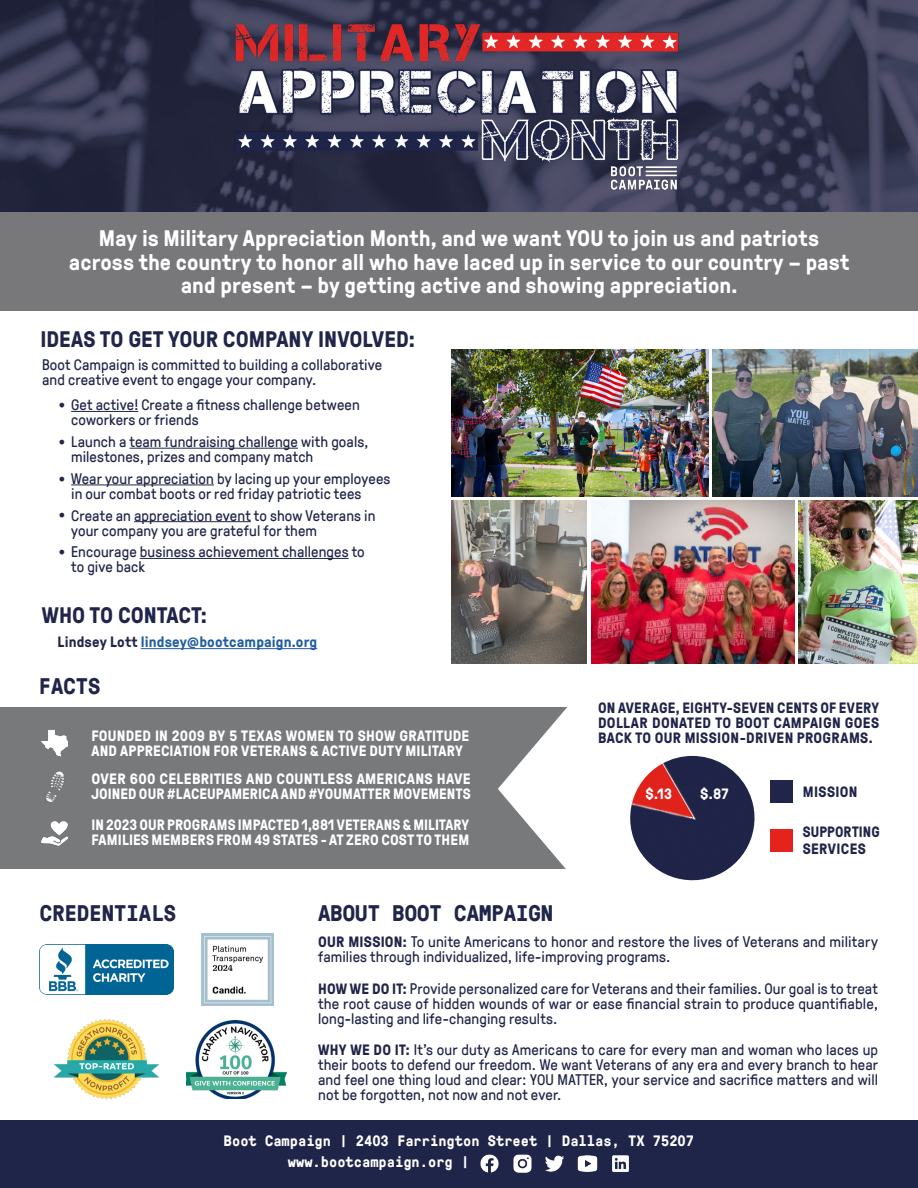
<style>
.page{position:relative;width:918px;height:1188px;background:#fff}
.page>*{position:absolute;margin:0;border:0;box-sizing:border-box;transform-origin:0 0}
.t1{font:700 22.5px/23.2px "GT Pressura";color:#fff;text-align:center}
.t2{font:700 22.5px "GT Pressura";color:#202549}
.t3{font:700 22.5px "GT Pressura Mono";color:#202549}
.t4{font:18px/36px "Minion Pro";color:#202549}
.t5{font:15px/15px "GT Pressura";letter-spacing:.01em;color:#202549}
.t6{font:700 15px/15px "GT Pressura";letter-spacing:.01em;color:#fff}
.t7{font:700 15px/15px "GT Pressura";letter-spacing:.02em;color:#202549;text-align:justify}
.t8{font:700 15px/21px "GT Pressura Mono";color:#fff}
.t9{font:700 15px "GT Pressura";letter-spacing:.01em;color:#215e9e}
.s1{color:#202549}
.s2{font-weight:700}
</style>
<div class="page">
<div style="left:0;top:211px;width:918px;height:100px;background:#78787b"></div>
<div style="left:0;top:708px;width:635px;height:161px;background:#78797b"></div>
<svg style="left:498px;top:707px;width:279px;height:162px;fill:#fff"></svg>
<img style="left:41px;top:730px;width:27px;height:26px">
<img style="left:46px;top:771px;width:19px;height:31px">
<img style="left:41px;top:821px;width:27px;height:25px">
<div style="left:0;top:1121px;width:918px;height:67px;background:#1f2549"></div>
<div style="left:770px;top:781px;width:22px;height:22px;background:#202549"></div>
<div style="left:770px;top:830px;width:22px;height:22px;background:#e3231c"></div>
<img style="left:621px;top:756px;width:142px;height:125px">
<img style="left:54px;top:1019px;width:105px;height:81px">
<img style="left:186px;top:1021px;width:101px;height:77px">
<img style="left:40px;top:944px;width:133px;height:51px">
<img style="left:201px;top:933px;width:73px;height:73px">
<hr style="left:141px;top:648px;width:176px;height:1px;background:#215e9e">
<img style="left:712px;top:349px;width:206px;height:148px">
<img style="left:452px;top:349px;width:257px;height:148px">
<img style="left:799px;top:500px;width:119px;height:163px">
<img style="left:591px;top:500px;width:204px;height:163px">
<img style="left:452px;top:500px;width:135px;height:163px">
<hr style="left:71px;top:411px;width:67px;height:1px;background:#202549">
<hr style="left:129px;top:448px;width:169px;height:1px;background:#202549">
<hr style="left:71px;top:485px;width:143px;height:1px;background:#202549">
<hr style="left:134px;top:521px;width:117px;height:1px;background:#202549">
<hr style="left:140px;top:558px;width:209px;height:1px;background:#202549">
<img style="left:0;top:0;width:918px;height:211px">
<img style="left:207px;top:21px;width:504px;height:174px">
<img style="left:480px;top:1154px;width:19px;height:19px">
<img style="left:612px;top:1155px;width:17px;height:17px">
<img style="left:577px;top:1155px;width:21px;height:17px">
<img style="left:545px;top:1155px;width:19px;height:17px">
<img style="left:513px;top:1154px;width:19px;height:19px">
<h1 class="t1" style="left:69px;top:226px;width:782px">May is Military Appreciation Month, and we want YOU to join us and patriots across the country to honor all who have laced up in service to our country – past and present – by getting active and showing appreciation.</h1>
<h1 class="t2" style="left:40px;top:322px;width:377px">IDEAS TO GET YOUR COMPANY INVOLVED:</h1>
<p class="t5" style="left:42px;top:357px;width:342px">Boot Campaign is committed to building a collaborative and creative event to engage your company.</p>
<p class="t5" style="left:71px;top:397px;width:290px">Get active! Create a fitness challenge between coworkers or friends</p>
<p class="t5" style="left:71px;top:433px;width:299px">Launch a team fundraising challenge with goals, milestones, prizes and company match</p>
<p class="t5" style="left:71px;top:470px;width:321px">Wear your appreciation by lacing up your employees in our combat boots or red friday patriotic tees</p>
<p class="t5" style="left:71px;top:507px;width:306px">Create an appreciation event to show Veterans in your company you are grateful for them</p>
<p class="t5" style="left:71px;top:544px;width:295px">Encourage business achievement challenges to to give back</p>
<p class="t4" style="left:58px;top:385px;width:9px">•</p>
<p class="t4" style="left:58px;top:423px;width:9px">• •</p>
<p class="t4" style="left:58px;top:495px;width:9px">•</p>
<p class="t4" style="left:58px;top:532px;width:9px">•</p>
<h1 class="t2" style="left:42px;top:599px;width:167px">WHO TO CONTACT:</h1>
<p class="t9" style="left:58px;top:631px;width:261px"><span class="s1">Lindsey Lott</span> lindsey@bootcampaign.org</p>
<h1 class="t3" style="left:39px;top:670px;width:63px">FACTS</h1>
<p class="t6" style="left:92px;top:728px;width:379px">FOUNDED IN 2009 BY 5 TEXAS WOMEN TO SHOW GRATITUDE<br>AND APPRECIATION FOR VETERANS &amp; ACTIVE DUTY MILITARY</p>
<p class="t6" style="left:92px;top:771px;width:381px">OVER 600 CELEBRITIES AND COUNTLESS AMERICANS HAVE<br>JOINED OUR #LACEUPAMERICA AND #YOUMATTER MOVEMENTS</p>
<p class="t6" style="left:92px;top:817px;width:379px">IN 2023 OUR PROGRAMS IMPACTED 1,881 VETERANS &amp; MILITARY<br>FAMILIES MEMBERS FROM 49 STATES - AT ZERO COST TO THEM</p>
<h1 class="t3" style="left:40px;top:897px;width:138px">CREDENTIALS</h1>
<h1 class="t3" style="left:318px;top:897px;width:237px">ABOUT BOOT CAMPAIGN</h1>
<p class="t7" style="left:598px;top:699px;width:283px">ON AVERAGE, EIGHTY-SEVEN CENTS OF EVERY DOLLAR DONATED TO BOOT CAMPAIGN GOES BACK TO OUR MISSION-DRIVEN PROGRAMS.</p>
<p class="t6" style="left:645px;top:785px;width:28px">$.13</p>
<p class="t6" style="left:700px;top:785px;width:30px">$.87</p>
<p class="t7" style="left:803px;top:784px;width:56px">MISSION</p>
<p class="t7" style="left:803px;top:823px;width:78px;line-height:17px">SUPPORTING<br>SERVICES</p>
<p class="t5" style="left:318px;top:933px;width:561px"><span class="s2">OUR MISSION:</span> To unite Americans to honor and restore the lives of Veterans and military families through individualized, life-improving programs.</p>
<p class="t5" style="left:318px;top:980px;width:561px;text-align:justify"><span class="s2">HOW WE DO IT:</span> Provide personalized care for Veterans and their families. Our goal is to treat the root cause of hidden wounds of war or ease financial strain to produce quantifiable, long-lasting and life-changing results.</p>
<p class="t5" style="left:318px;top:1042px;width:561px;text-align:justify"><span class="s2">WHY WE DO IT:</span> It’s our duty as Americans to care for every man and woman who laces up their boots to defend our freedom. We want Veterans of any era and every branch to hear and feel one thing loud and clear: YOU MATTER, your service and sacrifice matters and will not be forgotten, not now and not ever.</p>
<p class="t8" style="left:288px;top:1130px;width:408px;text-indent:-64px">Boot Campaign | 2403 Farrington Street | Dallas, TX 75207 www.bootcampaign.org |</p>
</div>
